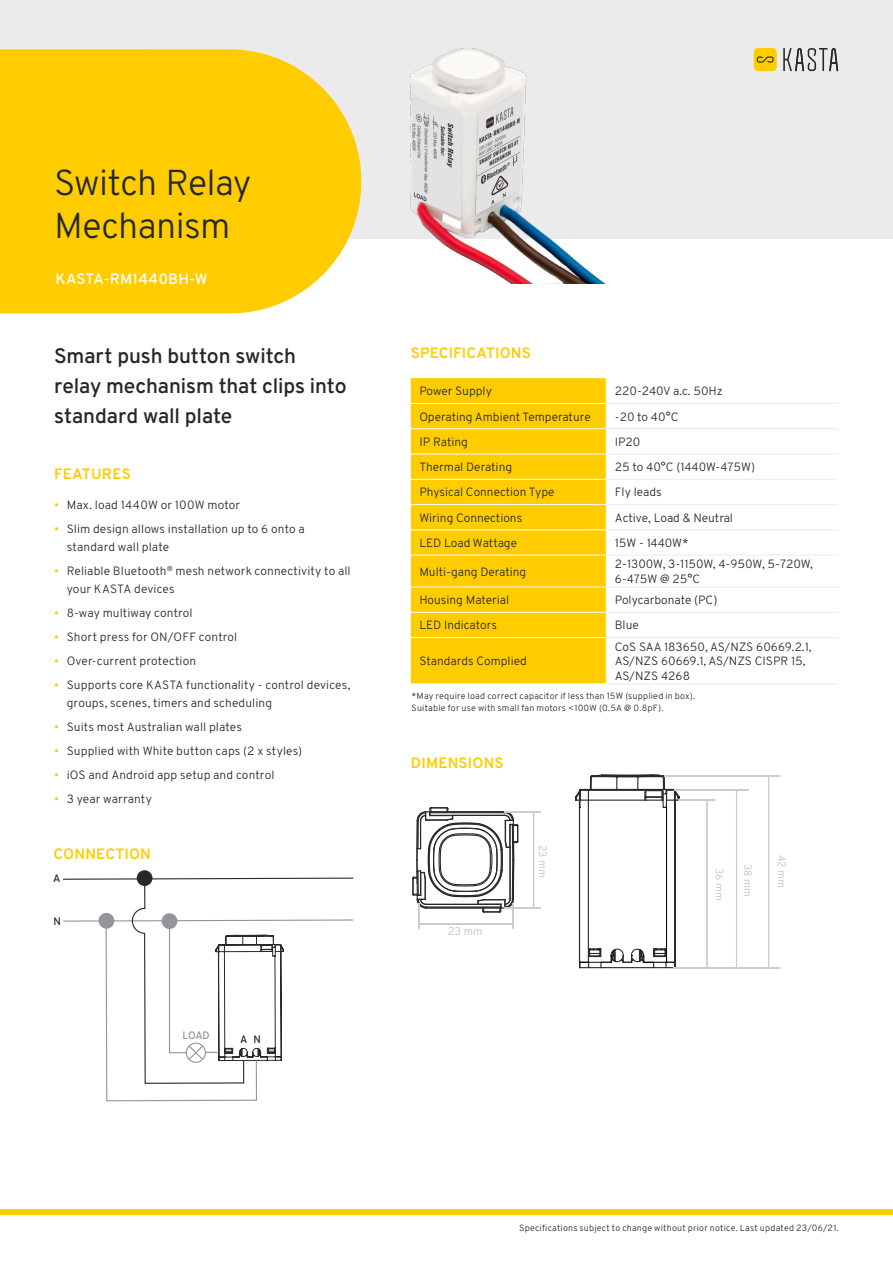
<style>
.page{position:relative;width:893px;height:1263px;background:#fff}
.page>*{position:absolute;margin:0;border:0;box-sizing:border-box;transform-origin:0 0}
.ChapterName{font:300 36px/43.2px "Overpass";letter-spacing:-.02em;color:#252829}
.ChapterName-2{font:600 21px/30px "Overpass";letter-spacing:-.005em;color:#252829}
.ChapterName-3{font:700 15px "Overpass";letter-spacing:.01em;color:#fc0}
.Small_Paragraph{font:600 15px "Overpass";letter-spacing:.01em;color:#fff}
.ChapterName-4{font:300 12px/18px "Overpass";letter-spacing:.005em;color:#252829}
.t1{font:11.1px "Overpass";color:#cdcccb}
.t2{font:10.5px "Overpass";color:#cdcccb}
.t3{font:600 10.5px "Overpass";color:#27292a}
.t4{font:600 10.5px "Overpass";color:#939598}
.ChapterName-5{font:300 9px "Overpass";letter-spacing:.025em;color:#252829}
.s1{color:#fc0}
</style>
<div class="page">
<div style="left:0;top:0;width:893px;height:239px;background:#ecebeb"></div>
<svg style="left:0;top:49px;width:361px;height:265px;background:#fecf13"></svg>
<div style="left:0;top:1209px;width:893px;height:5px;background:#fc0"></div>
<div style="left:411px;top:378px;width:195px;height:305px;background:#fc0"></div>
<hr style="left:411px;top:403px;width:196px;height:1px;background:#fff">
<hr style="left:411px;top:428px;width:196px;height:1px;background:#fff">
<hr style="left:411px;top:454px;width:196px;height:1px;background:#fff">
<hr style="left:411px;top:479px;width:196px;height:1px;background:#fff">
<hr style="left:411px;top:504px;width:196px;height:1px;background:#fff">
<hr style="left:411px;top:529px;width:196px;height:1px;background:#fff">
<svg style="left:606px;top:378px;width:1px;height:177px"></svg>
<hr style="left:411px;top:555px;width:196px;height:1px;background:#fff">
<hr style="left:411px;top:587px;width:196px;height:1px;background:#fff">
<hr style="left:411px;top:612px;width:196px;height:1px;background:#fff">
<svg style="left:606px;top:587px;width:1px;height:50px"></svg>
<hr style="left:411px;top:637px;width:196px;height:1px;background:#fff">
<hr style="left:607px;top:403px;width:231px;height:1px;background:#ecebeb">
<hr style="left:607px;top:428px;width:231px;height:1px;background:#ecebeb">
<hr style="left:607px;top:454px;width:231px;height:1px;background:#ecebeb">
<hr style="left:607px;top:479px;width:231px;height:1px;background:#ecebeb">
<hr style="left:607px;top:504px;width:231px;height:1px;background:#ecebeb">
<hr style="left:607px;top:529px;width:231px;height:1px;background:#ecebeb">
<hr style="left:607px;top:555px;width:231px;height:1px;background:#ecebeb">
<hr style="left:607px;top:587px;width:231px;height:1px;background:#ecebeb">
<hr style="left:607px;top:612px;width:231px;height:1px;background:#ecebeb">
<hr style="left:607px;top:637px;width:231px;height:1px;background:#ecebeb">
<hr style="left:607px;top:683px;width:231px;height:1px;background:#ecebeb">
<div style="left:137px;top:870px;width:16px;height:16px;background:#27292a;border-radius:50%"></div>
<svg style="left:63px;top:877px;width:291px;height:225px"></svg>
<div style="left:162px;top:913px;width:15px;height:16px;background:#939598;border-radius:50%"></div>
<div style="left:754px;top:48px;width:23px;height:23px;background:#fc0;border-radius:4px"></div>
<svg style="left:757px;top:56px;width:17px;height:7px"></svg>
<svg style="left:783px;top:48px;width:55px;height:23px"></svg>
<img style="left:411px;top:48px;width:194px;height:235px">
<svg style="left:575px;top:774px;width:105px;height:195px"></svg>
<svg style="left:412px;top:807px;width:107px;height:122px"></svg>
<hr style="left:419px;top:923px;width:93px;height:2px;background:#cdcccb">
<hr style="left:505px;top:812px;width:36px;height:1px;background:#cdcccb">
<hr style="left:505px;top:907px;width:36px;height:1px;background:#cdcccb">
<div style="left:533px;top:812px;width:1px;height:95px;border:1px solid #cdcccb"></div>
<hr style="left:678px;top:800px;width:36px;height:1px;background:#cdcccb">
<hr style="left:673px;top:967px;width:107px;height:1px;background:#cdcccb">
<div style="left:706px;top:800px;width:2px;height:168px;border:1px solid #cdcccb"></div>
<hr style="left:674px;top:789px;width:75px;height:2px;background:#cdcccb">
<hr style="left:664px;top:775px;width:116px;height:1px;background:#cdcccb">
<div style="left:736px;top:791px;width:1px;height:177px;border:1px solid #cdcccb"></div>
<div style="left:768px;top:775px;width:1px;height:193px;border:1px solid #cdcccb"></div>
<p class="ChapterName" style="left:54px;top:161px;width:199px">Switch Relay<br>Mechanism</p>
<p class="Small_Paragraph" style="left:55px;top:269px;width:154px">KASTA-RM1440BH-W</p>
<p class="ChapterName-2" style="left:54px;top:341px;width:294px">Smart push button switch relay mechanism that clips into standard wall plate</p>
<p class="ChapterName-3" style="left:54px;top:465px;width:78px">FEATURES</p>
<p class="ChapterName-4" style="left:54px;top:496px;width:188px"><span class="s1">•</span> Max. load 1440W or 100W motor</p>
<p class="ChapterName-4" style="left:67px;top:520px;width:240px;text-indent:-13px"><span class="s1">•</span> Slim design allows installation up to 6 onto a standard wall plate</p>
<p class="ChapterName-4" style="left:67px;top:562px;width:285px;text-indent:-13px"><span class="s1">•</span> Reliable Bluetooth<sup>®</sup> mesh network connectivity to all your KASTA devices</p>
<p class="ChapterName-4" style="left:54px;top:604px;width:140px"><span class="s1">•</span> 8-way multiway control</p>
<p class="ChapterName-4" style="left:54px;top:628px;width:185px"><span class="s1">•</span> Short press for ON/OFF control</p>
<p class="ChapterName-4" style="left:54px;top:652px;width:144px"><span class="s1">•</span> Over-current protection</p>
<p class="ChapterName-4" style="left:67px;top:676px;width:285px;text-indent:-13px"><span class="s1">•</span> Supports core KASTA functionality - control devices, groups, scenes, timers and scheduling</p>
<p class="ChapterName-4" style="left:54px;top:718px;width:190px"><span class="s1">•</span> Suits most Australian wall plates</p>
<p class="ChapterName-4" style="left:54px;top:742px;width:250px"><span class="s1">•</span> Supplied with White button caps (2 x styles)</p>
<p class="ChapterName-4" style="left:54px;top:766px;width:222px"><span class="s1">•</span> iOS and Android app setup and control</p>
<p class="ChapterName-4" style="left:54px;top:790px;width:99px"><span class="s1">•</span> 3 year warranty</p>
<p class="ChapterName-3" style="left:54px;top:845px;width:99px">CONNECTION</p>
<p class="t3" style="left:53px;top:871px;width:9px">A</p>
<p class="t3" style="left:54px;top:914px;width:9px">N</p>
<p class="t4" style="left:182px;top:1027px;width:29px">LOAD</p>
<p class="t3" style="left:240px;top:1032px;width:22px">A N</p>
<p class="ChapterName-3" style="left:411px;top:344px;width:122px">SPECIFICATIONS</p>
<p class="ChapterName-4" style="left:419px;top:382px;width:74px">Power Supply</p>
<p class="ChapterName-4" style="left:615px;top:382px;width:110px">220-240V a.c. 50Hz</p>
<p class="ChapterName-4" style="left:419px;top:407px;width:173px">Operating Ambient Temperature</p>
<p class="ChapterName-4" style="left:615px;top:407px;width:65px">-20 to 40°C</p>
<p class="ChapterName-4" style="left:419px;top:433px;width:50px">IP Rating</p>
<p class="ChapterName-4" style="left:615px;top:433px;width:27px">IP20</p>
<p class="ChapterName-4" style="left:419px;top:458px;width:94px">Thermal Derating</p>
<p class="ChapterName-4" style="left:615px;top:458px;width:142px">25 to 40°C (1440W-475W)</p>
<p class="ChapterName-4" style="left:419px;top:483px;width:137px">Physical Connection Type</p>
<p class="ChapterName-4" style="left:615px;top:483px;width:48px">Fly leads</p>
<p class="ChapterName-4" style="left:419px;top:508px;width:104px">Wiring Connections</p>
<p class="ChapterName-4" style="left:615px;top:508px;width:120px">Active, Load &amp; Neutral</p>
<p class="ChapterName-4" style="left:419px;top:534px;width:99px">LED Load Wattage</p>
<p class="ChapterName-4" style="left:615px;top:534px;width:75px">15W - 1440W*</p>
<p class="ChapterName-4" style="left:419px;top:562px;width:108px">Multi-gang Derating</p>
<p class="ChapterName-4" style="left:615px;top:557px;width:200px;line-height:14.4px">2-1300W, 3-1150W, 4-950W, 5-720W,<br>6-475W @ 25°C</p>
<p class="ChapterName-4" style="left:419px;top:591px;width:91px">Housing Material</p>
<p class="ChapterName-4" style="left:615px;top:591px;width:104px">Polycarbonate (PC)</p>
<p class="ChapterName-4" style="left:419px;top:616px;width:79px">LED Indicators</p>
<p class="ChapterName-4" style="left:615px;top:616px;width:25px">Blue</p>
<p class="ChapterName-4" style="left:419px;top:652px;width:109px">Standards Complied</p>
<p class="ChapterName-4" style="left:615px;top:639px;width:198px;line-height:14.4px">CoS SAA 183650, AS/NZS 60669.2.1,<br>AS/NZS 60669.1, AS/NZS CISPR 15,<br>AS/NZS 4268</p>
<p class="ChapterName-5" style="left:412px;top:691px;width:285px">*May require load correct capacitor if less than 15W (supplied in box).</p>
<p class="ChapterName-5" style="left:412px;top:703px;width:253px">Suitable for use with small fan motors &lt;100W (0.5A @ 0.8pF).</p>
<p class="ChapterName-3" style="left:411px;top:753px;width:94px">DIMENSIONS</p>
<p class="t1" style="left:448px;top:923px;width:36px">23 mm</p>
<p class="t2" style="left:550px;top:845px;width:34px;rotate:90deg">23 mm</p>
<p class="t2" style="left:727px;top:868px;width:34px;rotate:90deg">36 mm</p>
<p class="t2" style="left:755px;top:863px;width:34px;rotate:90deg">38 mm</p>
<p class="t2" style="left:789px;top:855px;width:34px;rotate:90deg">42 mm</p>
<p class="ChapterName-5" style="left:519px;top:1222px;width:321px">Specifications subject to change without prior notice. Last updated 23/06/21.</p>
</div>
